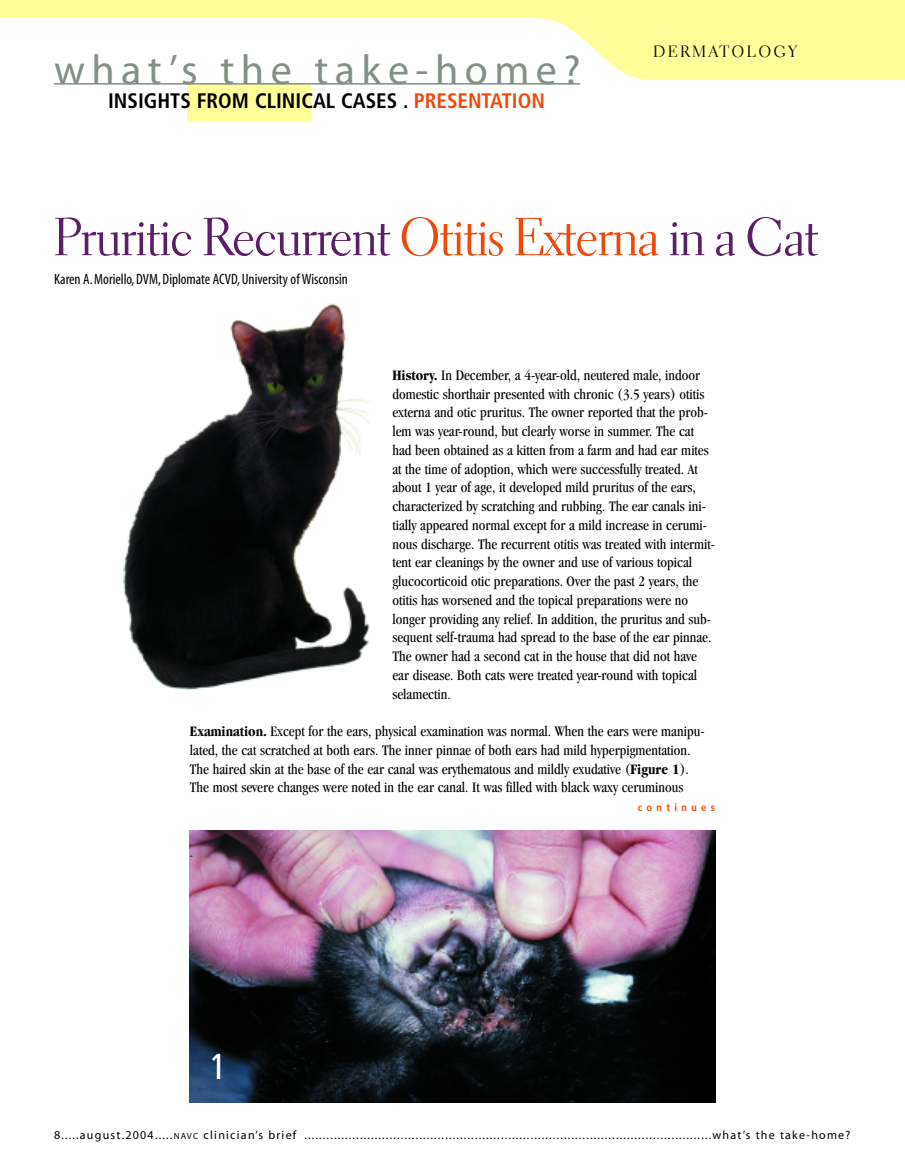
<style>
.page{position:relative;width:905px;height:1175px;background:#fff}
.page>*{position:absolute;margin:0;border:0;box-sizing:border-box;transform-origin:0 0}
.t1{font:54px "Electra LH Display";color:#5a1f66}
.t2{font:42px "Myriad";letter-spacing:.155em;color:#829086}
.t3{font:condensed 36px "Frutiger";color:#fff}
.t4{font:700 condensed 21px "Frutiger";color:#000}
.t5{font:16.5px "Electra LH Display";letter-spacing:.175em;color:#000}
.t6{font:condensed 15px/18.8px "Garamond";color:#000}
.t7{font:condensed 15px "Myriad";color:#000}
.t8{font:12px "Myriad";letter-spacing:.1em;color:#000}
.t9{font:700 condensed 10.5px "Frutiger";letter-spacing:.415em;color:#f2480a}
.s1{color:#f2480a}
.s2{font-weight:700}
.s3{font-size:9px}
</style>
<div class="page">
<svg style="left:0;top:0;width:904px;height:80px"></svg>
<div style="left:187px;top:84px;width:123px;height:36px;background:#ff9"></div>
<hr style="left:54px;top:83px;width:526px;height:2px;background:#829086">
<img style="left:190px;top:830px;width:525px;height:272px">
<img style="left:123px;top:303px;width:251px;height:387px">
<h2 class="t2" style="left:54px;top:54px;width:528px">what’s the take-home?</h2>
<h3 class="t4" style="left:108px;top:92px;width:438px">INSIGHTS FROM CLINICAL CASES . <span class="s1">PRESENTATION</span></h3>
<p class="t5" style="left:653px;top:45px;width:144px">DERMATOLOGY</p>
<h1 class="t1" style="left:54px;top:216px;width:765px">Pruritic Recurrent <span class="s1">Otitis Externa</span> in a Cat</h1>
<p class="t7" style="left:54px;top:273px;width:295px">Karen A.Moriello, DVM, Diplomate ACVD, University of Wisconsin</p>
<p class="t6" style="left:392px;top:367px;width:324px"><span class="s2">History.</span> In December, a 4-year-old, neutered male, indoor domestic shorthair presented with chronic (3.5 years) otitis externa and otic pruritus. The owner reported that the prob&shy;lem was year-round, but clearly worse in summer. The cat had been obtained as a kitten from a farm and had ear mites at the time of adoption, which were successfully treated. At about 1 year of age, it developed mild pruritus of the ears, characterized by scratching and rubbing. The ear canals ini&shy;tially appeared normal except for a mild increase in cerumi&shy;nous discharge. The recurrent otitis was treated with intermit&shy;tent ear cleanings by the owner and use of various topical glucocorticoid otic preparations. Over the past 2 years, the otitis has worsened and the topical preparations were no longer providing any relief. In addition, the pruritus and sub&shy;sequent self-trauma had spread to the base of the ear pinnae.<br>The owner had a second cat in the house that did not have ear disease. Both cats were treated year-round with topical selamectin.</p>
<p class="t6" style="left:190px;top:723px;width:516px"><span class="s2">Examination.</span> Except for the ears, physical examination was normal. When the ears were manipu&shy;lated, the cat scratched at both ears. The inner pinnae of both ears had mild hyperpigmentation.<br>The haired skin at the base of the ear canal was erythematous and mildly exudative (<span class="s2">Figure 1</span>).<br>The most severe changes were noted in the ear canal. It was filled with black waxy ceruminous</p>
<h3 class="t3" style="left:210px;top:1052px;width:19px">1</h3>
<p class="t9" style="left:637px;top:803px;width:79px">continues</p>
<p class="t8" style="left:54px;top:1129px;width:797px">8.....august.2004.....<span class="s3">NAVC</span> clinician’s brief ..............................................................................................................what’s the take-home?</p>
</div>
